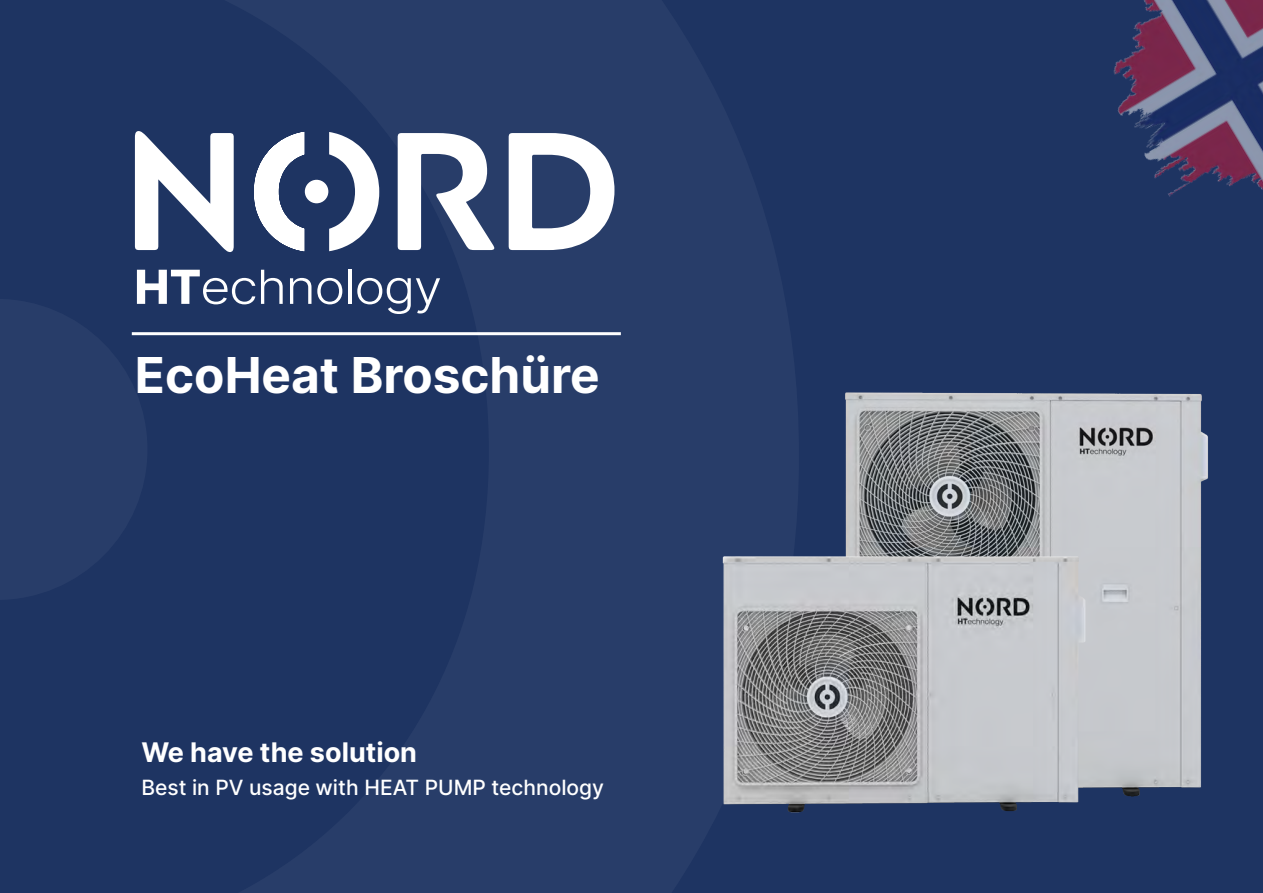
<style>
.page{position:relative;width:1263px;height:893px;background:#1e3462}
.page>*{position:absolute;margin:0;border:0;box-sizing:border-box;transform-origin:0 0}
.Základní_odstavec{font:700 49.5px "Inter";color:#fff}
.Základní_odstavec-2{font:700 27px "Inter";color:#fff}
.Základní_odstavec-3{font:500 21px "Inter";color:#fff}
</style>
<div class="page">
<img style="left:1113px;top:0;width:150px;height:197px">
<img style="left:722px;top:392px;width:486px;height:421px">
<svg style="left:135px;top:131px;width:479px;height:121px"></svg>
<div style="left:305px;top:180px;width:23px;height:23px;background:#fff;border-radius:50%"></div>
<svg style="left:131px;top:270px;width:124px;height:66px"></svg>
<svg style="left:261px;top:270px;width:22px;height:34px"></svg>
<svg style="left:290px;top:278px;width:21px;height:26px"></svg>
<svg style="left:317px;top:278px;width:25px;height:26px"></svg>
<hr style="left:348px;top:270px;width:3px;height:34px;background:#fff">
<svg style="left:357px;top:278px;width:83px;height:36px"></svg>
<hr style="left:132px;top:332px;width:489px;height:3px;background:#fff">
<p class="Základní_odstavec" style="left:135px;top:339px;width:466px">EcoHeat Broschüre</p>
<p class="Základní_odstavec-2" style="left:141px;top:732px;width:277px">We have the solution</p>
<p class="Základní_odstavec-3" style="left:141px;top:772px;width:464px">Best in PV usage with HEAT PUMP technology</p>
</div>
